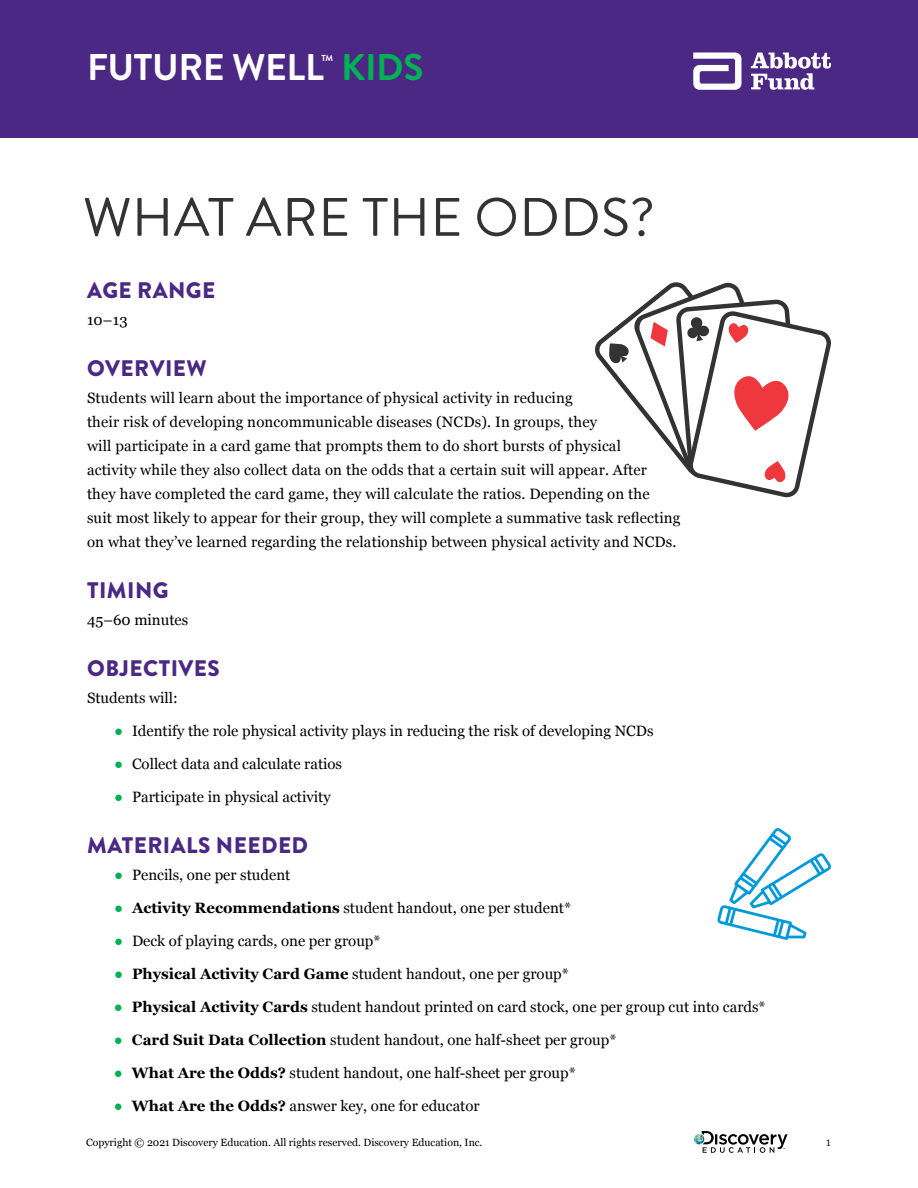
<style>
.page{position:relative;width:918px;height:1188px;background:#fff}
.page>*{position:absolute;margin:0;border:0;box-sizing:border-box;transform-origin:0 0}
.t1{font:54px "Brandon Grotesque";letter-spacing:.01em;color:#343333}
.t2{font:700 37.2px "Brandon Grotesque";letter-spacing:-.01em;color:#fff}
.t3{font:900 22.5px "Brandon Grotesque";letter-spacing:.02em;color:#4b2884}
.t4{font:15px/24px "Georgia";letter-spacing:.01em;color:#000}
.t5{font:12px "Georgia";color:#343333}
.t6{font:10.5px "Georgia";color:#000}
.t7{font:700 8.7px "Brandon Grotesque";color:#fff}
.s1{color:#00b156}
.s2{font-family:"Arial";color:#00b156}
.s3{font-weight:700}
</style>
<div class="page">
<svg style="left:694px;top:1131px;width:94px;height:22px"></svg>
<div style="left:0;top:0;width:918px;height:138px;background:#4b2884"></div>
<svg style="left:751px;top:53px;width:80px;height:37px"></svg>
<svg style="left:693px;top:52px;width:48px;height:38px"></svg>
<svg style="left:717px;top:828px;width:114px;height:112px"></svg>
<svg style="left:595px;top:282px;width:236px;height:216px"></svg>
<h2 class="t2" style="left:87px;top:42px;width:338px">FUTURE WELL <span class="s1">KIDS</span></h2>
<p class="t7" style="left:321px;top:52px;width:13px">TM</p>
<h1 class="t1" style="left:83px;top:180px;width:574px">WHAT ARE THE ODDS?</h1>
<h3 class="t3" style="left:87px;top:274px;width:130px">AGE RANGE</h3>
<p class="t4" style="left:87px;top:307px;width:42px">10–13</p>
<h3 class="t3" style="left:87px;top:352px;width:121px">OVERVIEW</h3>
<p class="t4" style="left:87px;top:385px;width:595px">Students will learn about the importance of physical activity in reducing<br>their risk of developing noncommunicable diseases (NCDs). In groups, they<br>will participate in a card game that prompts them to do short bursts of physical<br>activity while they also collect data on the odds that a certain suit will appear. After<br>they have completed the card game, they will calculate the ratios. Depending on the<br>suit most likely to appear for their group, they will complete a summative task reflecting on what they’ve learned regarding the relationship between physical activity and NCDs.</p>
<h3 class="t3" style="left:87px;top:574px;width:83px">TIMING</h3>
<p class="t4" style="left:87px;top:607px;width:103px">45–60 minutes</p>
<h3 class="t3" style="left:87px;top:652px;width:134px">OBJECTIVES</h3>
<p class="t4" style="left:87px;top:685px;width:92px">Students will:</p>
<p class="t4" style="left:114px;top:718px;width:541px"><span class="s2">●</span> Identify the role physical activity plays in reducing the risk of developing NCDs</p>
<p class="t4" style="left:114px;top:751px;width:230px"><span class="s2">●</span> Collect data and calculate ratios</p>
<p class="t4" style="left:114px;top:784px;width:218px"><span class="s2">●</span> Participate in physical activity</p>
<h3 class="t3" style="left:87px;top:829px;width:223px">MATERIALS NEEDED</h3>
<p class="t4" style="left:114px;top:862px;width:178px"><span class="s2">●</span> Pencils, one per student</p>
<p class="t4" style="left:114px;top:895px;width:459px"><span class="s2">●</span> <span class="s3">Activity Recommendations</span> student handout, one per student*</p>
<p class="t4" style="left:114px;top:928px;width:268px"><span class="s2">●</span> Deck of playing cards, one per group*</p>
<p class="t4" style="left:114px;top:961px;width:456px"><span class="s2">●</span> <span class="s3">Physical Activity Card Game</span> student handout, one per group*</p>
<p class="t4" style="left:114px;top:994px;width:653px"><span class="s2">●</span> <span class="s3">Physical Activity Cards</span> student handout printed on card stock, one per group cut into cards*</p>
<p class="t4" style="left:114px;top:1027px;width:504px"><span class="s2">●</span> <span class="s3">Card Suit Data Collection</span> student handout, one half-sheet per group*</p>
<p class="t4" style="left:114px;top:1060px;width:463px"><span class="s2">●</span> <span class="s3">What Are the Odds?</span> student handout, one half-sheet per group*</p>
<p class="t4" style="left:114px;top:1093px;width:367px"><span class="s2">●</span> <span class="s3">What Are the Odds?</span> answer key, one for educator</p>
<p class="t6" style="left:86px;top:1135px;width:398px">Copyright © 2021 Discovery Education. All rights reserved. Discovery Education, Inc.</p>
<p class="t5" style="left:826px;top:1133px;width:7px">1</p>
</div>
